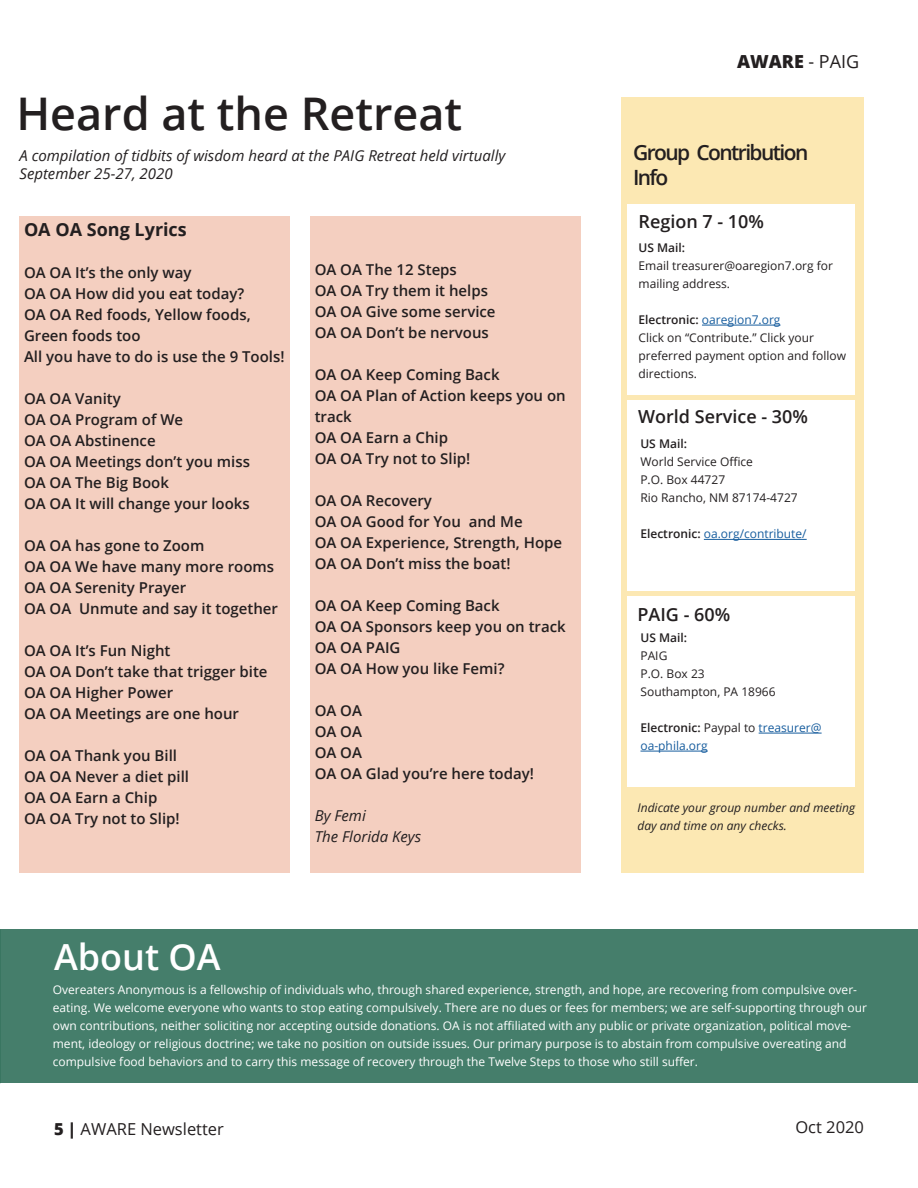
<style>
.page{position:relative;width:918px;height:1188px;background:#fff}
.page>*{position:absolute;margin:0;border:0;box-sizing:border-box;transform-origin:0 0}
.Title_2{font:600 45px "Open Sans";color:#231f20}
.Title_1{font:600 36px "Open Sans";color:#fff}
.Title_1-2{font:600 21px "Open Sans";letter-spacing:-.075em;color:#231f20}
.t1{font:600 18px "Open Sans";color:#231f20}
.Body_bold{font:700 18px "Open Sans";color:#231f20}
.t2{font:800 18px "Open Sans";color:#231f20}
.t3{font:16.5px "Open Sans";color:#231f20}
.Body_bold-2{font:600 15px/21px "Open Sans";color:#231f20}
.Body{font:italic 15px/18px "Open Sans";color:#231f20}
.Body_bold-3{font:italic 15px "Open Sans";color:#231f20}
.Body-2{font:12px/18px "Open Sans";color:#fff}
.Body-3{font:12px/18px "Open Sans";color:#231f20}
.Body-4{font:12px/18px "Open Sans";color:#175d9e}
.Body-5{font:italic 12px/18px "Open Sans";color:#231f20}
.Body-6{font:600 12px "Open Sans";color:#231f20}
.s1{font-weight:400}
.s2{font-weight:600;color:#231f20}
.s3{color:#231f20}
.s4{font-weight:800}
</style>
<div class="page">
<div style="left:0;top:930px;width:918px;height:153px;background:#457e6b"></div>
<div style="left:621px;top:98px;width:243px;height:775px;background:#fce8b3"></div>
<div style="left:627px;top:597px;width:227px;height:190px;background:#fff"></div>
<div style="left:628px;top:401px;width:227px;height:190px;background:#fff"></div>
<div style="left:628px;top:205px;width:227px;height:190px;background:#fff"></div>
<hr style="left:702px;top:325px;width:79px;height:1px;background:#175d9e">
<hr style="left:759px;top:733px;width:63px;height:1px;background:#175d9e">
<hr style="left:640px;top:751px;width:68px;height:1px;background:#175d9e">
<hr style="left:704px;top:539px;width:103px;height:1px;background:#175d9e">
<div style="left:20px;top:216px;width:270px;height:657px;background:#f4cfc0"></div>
<div style="left:310px;top:216px;width:270px;height:657px;background:#f4cfc0"></div>
<p class="Title_2" style="left:16px;top:82px;width:447px">Heard at the Retreat</p>
<p class="Body" style="left:20px;top:146px;width:487px">A compilation of tidbits of wisdom heard at the PAIG Retreat held virtually<br>September 25-27, 2020</p>
<p class="Body_bold" style="left:24px;top:217px;width:164px">OA OA Song Lyrics</p>
<p class="Body_bold-2" style="left:24px;top:262px;width:169px">OA OA It’s the only way</p>
<p class="Body_bold-2" style="left:24px;top:283px;width:222px">OA OA How did you eat today?</p>
<p class="Body_bold-2" style="left:24px;top:304px;width:228px">OA OA Red foods, Yellow foods,<br>Green foods too</p>
<p class="Body_bold-2" style="left:24px;top:346px;width:262px">All you have to do is use the 9 Tools!</p>
<p class="Body_bold-2" style="left:24px;top:388px;width:98px">OA OA Vanity</p>
<p class="Body_bold-2" style="left:24px;top:409px;width:161px">OA OA Program of We</p>
<p class="Body_bold-2" style="left:24px;top:430px;width:133px">OA OA Abstinence</p>
<p class="Body_bold-2" style="left:24px;top:451px;width:228px">OA OA Meetings don’t you miss</p>
<p class="Body_bold-2" style="left:24px;top:472px;width:146px">OA OA The Big Book</p>
<p class="Body_bold-2" style="left:24px;top:493px;width:227px">OA OA It will change your looks</p>
<p class="Body_bold-2" style="left:24px;top:535px;width:182px">OA OA has gone to Zoom</p>
<p class="Body_bold-2" style="left:24px;top:556px;width:252px">OA OA We have many more rooms</p>
<p class="Body_bold-2" style="left:24px;top:577px;width:164px">OA OA Serenity Prayer</p>
<p class="Body_bold-2" style="left:24px;top:598px;width:256px">OA OA Unmute and say it together</p>
<p class="Body_bold-2" style="left:24px;top:640px;width:148px">OA OA It’s Fun Night</p>
<p class="Body_bold-2" style="left:24px;top:661px;width:245px">OA OA Don’t take that trigger bite</p>
<p class="Body_bold-2" style="left:24px;top:682px;width:151px">OA OA Higher Power</p>
<p class="Body_bold-2" style="left:24px;top:703px;width:217px">OA OA Meetings are one hour</p>
<p class="Body_bold-2" style="left:24px;top:745px;width:155px">OA OA Thank you Bill</p>
<p class="Body_bold-2" style="left:24px;top:766px;width:167px">OA OA Never a diet pill</p>
<p class="Body_bold-2" style="left:24px;top:787px;width:135px">OA OA Earn a Chip</p>
<p class="Body_bold-2" style="left:24px;top:808px;width:157px">OA OA Try not to Slip!</p>
<p class="Body_bold-2" style="left:315px;top:259px;width:144px">OA OA The 12 Steps</p>
<p class="Body_bold-2" style="left:315px;top:280px;width:175px">OA OA Try them it helps</p>
<p class="Body_bold-2" style="left:315px;top:301px;width:182px">OA OA Give some service</p>
<p class="Body_bold-2" style="left:315px;top:322px;width:176px">OA OA Don’t be nervous</p>
<p class="Body_bold-2" style="left:315px;top:364px;width:186px">OA OA Keep Coming Back</p>
<p class="Body_bold-2" style="left:315px;top:385px;width:253px">OA OA Plan of Action keeps you on track</p>
<p class="Body_bold-2" style="left:315px;top:427px;width:135px">OA OA Earn a Chip</p>
<p class="Body_bold-2" style="left:315px;top:448px;width:157px">OA OA Try not to Slip!</p>
<p class="Body_bold-2" style="left:315px;top:490px;width:119px">OA OA Recovery</p>
<p class="Body_bold-2" style="left:315px;top:511px;width:210px">OA OA Good for You and Me</p>
<p class="Body_bold-2" style="left:315px;top:532px;width:249px">OA OA Experience, Strength, Hope</p>
<p class="Body_bold-2" style="left:315px;top:553px;width:197px">OA OA Don’t miss the boat!</p>
<p class="Body_bold-2" style="left:315px;top:595px;width:186px">OA OA Keep Coming Back</p>
<p class="Body_bold-2" style="left:315px;top:616px;width:253px">OA OA Sponsors keep you on track</p>
<p class="Body_bold-2" style="left:315px;top:637px;width:87px">OA OA PAIG</p>
<p class="Body_bold-2" style="left:315px;top:658px;width:191px">OA OA How you like Femi?</p>
<p class="Body_bold-2" style="left:315px;top:700px;width:49px">OA OA</p>
<p class="Body_bold-2" style="left:315px;top:721px;width:49px">OA OA</p>
<p class="Body_bold-2" style="left:315px;top:742px;width:49px">OA OA</p>
<p class="Body_bold-2" style="left:315px;top:763px;width:221px">OA OA Glad you’re here today!</p>
<p class="Body_bold-3" style="left:315px;top:806px;width:53px">By Femi</p>
<p class="Body_bold-3" style="left:315px;top:827px;width:108px">The Florida Keys</p>
<p class="Title_1" style="left:54px;top:932px;width:168px">About OA</p>
<p class="t2" style="left:737px;top:48px;width:124px">AWARE <span class="s1">- PAIG</span></p>
<p class="Title_1-2" style="left:633px;top:138px;width:177px">Group Contribution</p>
<p class="Title_1-2" style="left:633px;top:163px;width:37px">Info</p>
<p class="t1" style="left:639px;top:209px;width:127px">Region 7 - 10%</p>
<p class="Body-6" style="left:639px;top:240px;width:48px">US Mail:</p>
<p class="Body-3" style="left:639px;top:257px;width:196px">Email treasurer@oaregion7.org for mailing address.</p>
<p class="Body-4" style="left:639px;top:311px;width:143px"><span class="s2">Electronic:</span> oaregion7.org</p>
<p class="Body-3" style="left:639px;top:329px;width:209px">Click on “Contribute.” Click your preferred payment option and follow directions.</p>
<p class="t1" style="left:638px;top:404px;width:171px">World Service - 30%</p>
<p class="Body-6" style="left:640px;top:436px;width:48px">US Mail:</p>
<p class="Body-3" style="left:640px;top:453px;width:114px">World Service Office</p>
<p class="Body-3" style="left:640px;top:471px;width:86px">P.O. Box 44727</p>
<p class="Body-3" style="left:640px;top:489px;width:159px">Rio Rancho, NM 87174-4727</p>
<p class="Body-4" style="left:640px;top:525px;width:168px"><span class="s2">Electronic:</span> oa.org/contribute/</p>
<p class="t1" style="left:638px;top:602px;width:94px">PAIG - 60%</p>
<p class="Body-6" style="left:640px;top:630px;width:48px">US Mail:</p>
<p class="Body-3" style="left:640px;top:647px;width:28px">PAIG</p>
<p class="Body-3" style="left:640px;top:665px;width:66px">P.O. Box 23</p>
<p class="Body-3" style="left:640px;top:683px;width:137px">Southampton, PA 18966</p>
<p class="Body-4" style="left:640px;top:719px;width:183px"><span class="s2">Electronic:</span> <span class="s3">Paypal to</span> treasurer@ oa-phila.org</p>
<p class="Body-5" style="left:638px;top:798px;width:219px">Indicate your group number and meeting day and time on any checks.</p>
<p class="Body-2" style="left:53px;top:980px;width:816px">Overeaters Anonymous is a fellowship of individuals who, through shared experience, strength, and hope, are recovering from compulsive over&shy;eating. We welcome everyone who wants to stop eating compulsively. There are no dues or fees for members; we are self-supporting through our own contributions, neither soliciting nor accepting outside donations. OA is not affiliated with any public or private organization, political move&shy;ment, ideology or religious doctrine; we take no position on outside issues. Our primary purpose is to abstain from compulsive overeating and compulsive food behaviors and to carry this message of recovery through the Twelve Steps to those who still suffer.</p>
<p class="t3" style="left:54px;top:1118px;width:171px"><span class="s4">5 |</span> AWARE Newsletter</p>
<p class="t3" style="left:795px;top:1116px;width:70px">Oct 2020</p>
</div>
